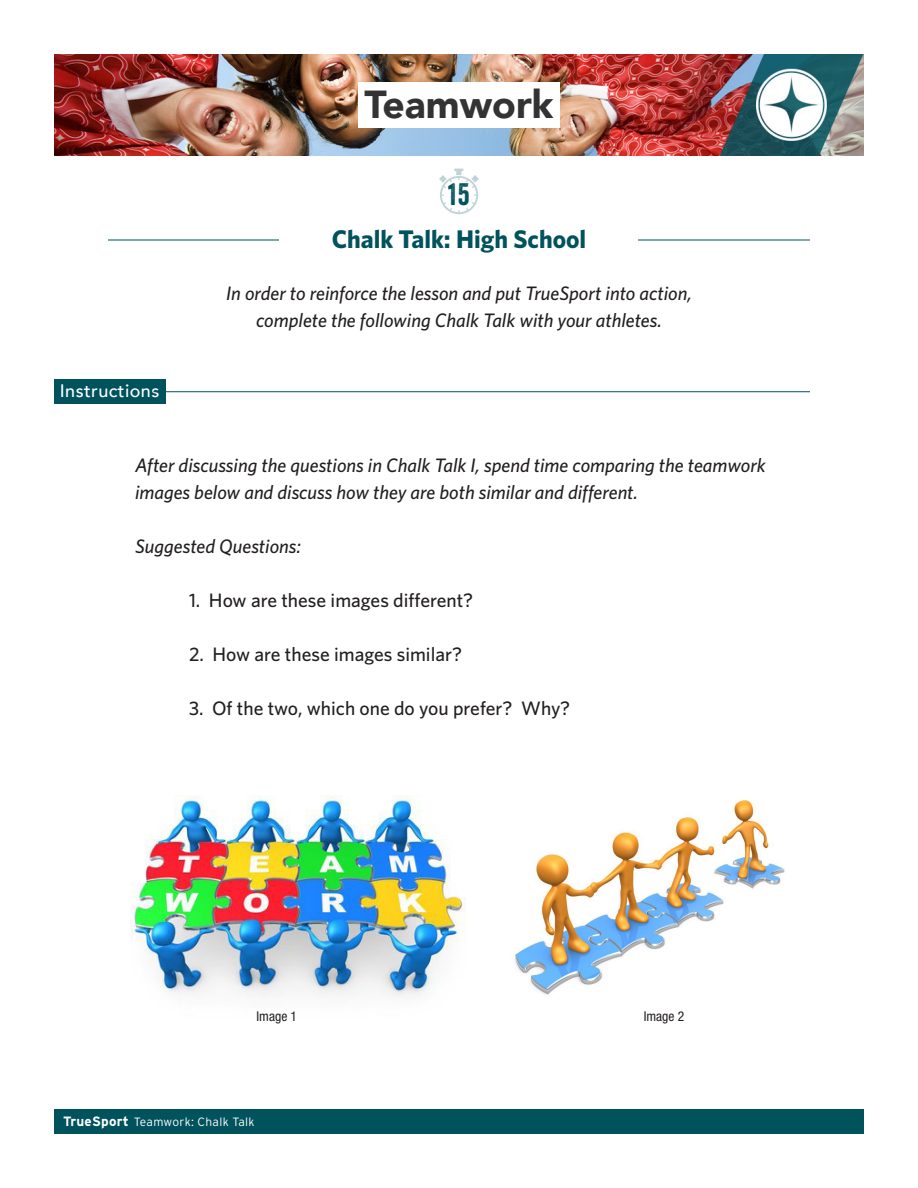
<style>
.page{position:relative;width:918px;height:1188px;background:#fff}
.page>*{position:absolute;margin:0;border:0;box-sizing:border-box;transform-origin:0 0}
.t1{font:900 39px "Avenir";color:#333}
.t2{font:30px "Veneer";color:#00525d}
.t3{font:700 25.5px "Whitney";color:#00525d}
.t4{font:italic 500 19.5px/27px "Whitney";color:#231f20}
.t5{font:500 19.5px "Whitney";color:#231f20}
.t6{font:500 18px "Avenir";letter-spacing:.025em;color:#fff}
.t7{font:condensed 13.5px "Helvetica Neue";color:#231f20}
.t8{font:300 12px "Interstate";letter-spacing:.025em;color:#fff}
.s1{font-weight:700;font-size:13.5px}
</style>
<div class="page">
<div style="left:54px;top:1109px;width:810px;height:25px;background:#00525d"></div>
<img style="left:54px;top:54px;width:810px;height:101px">
<div style="left:54px;top:379px;width:111px;height:25px;background:#00525d"></div>
<hr style="left:153px;top:391px;width:657px;height:1px;background:#00525d">
<hr style="left:108px;top:240px;width:702px;height:1px;background:#00525d">
<div style="left:280px;top:228px;width:358px;height:24px;background:#fff"></div>
<svg style="left:439px;top:169px;width:40px;height:45px"></svg>
<img style="left:130px;top:795px;width:336px;height:205px">
<img style="left:515px;top:800px;width:270px;height:195px">
<div style="left:358px;top:82px;width:202px;height:46px;background:#fff"></div>
<p class="t1" style="left:364px;top:71px;width:191px">Teamwork</p>
<p class="t2" style="left:448px;top:176px;width:23px">15</p>
<p class="t3" style="left:332px;top:224px;width:256px">Chalk Talk: High School</p>
<p class="t6" style="left:60px;top:375px;width:101px">Instructions</p>
<p class="t4" style="left:226px;top:280px;width:467px">In order to reinforce the lesson and put TrueSport into action,</p>
<p class="t4" style="left:256px;top:307px;width:407px">complete the following Chalk Talk with your athletes.</p>
<p class="t4" style="left:135px;top:451px;width:632px">After discussing the questions in Chalk Talk I, spend time comparing the teamwork images below and discuss how they are both similar and different.</p>
<p class="t4" style="left:135px;top:532px;width:168px">Suggested Questions:</p>
<p class="t5" style="left:189px;top:589px;width:286px">1. How are these images different?</p>
<p class="t5" style="left:189px;top:643px;width:275px">2. How are these images similar?</p>
<p class="t5" style="left:189px;top:697px;width:383px">3. Of the two, which one do you prefer? Why?</p>
<p class="t7" style="left:256px;top:1009px;width:42px">Image 1</p>
<p class="t7" style="left:644px;top:1009px;width:42px">Image 2</p>
<p class="t8" style="left:63px;top:1115px;width:193px"><span class="s1">TrueSport</span> Teamwork: Chalk Talk</p>
</div>
